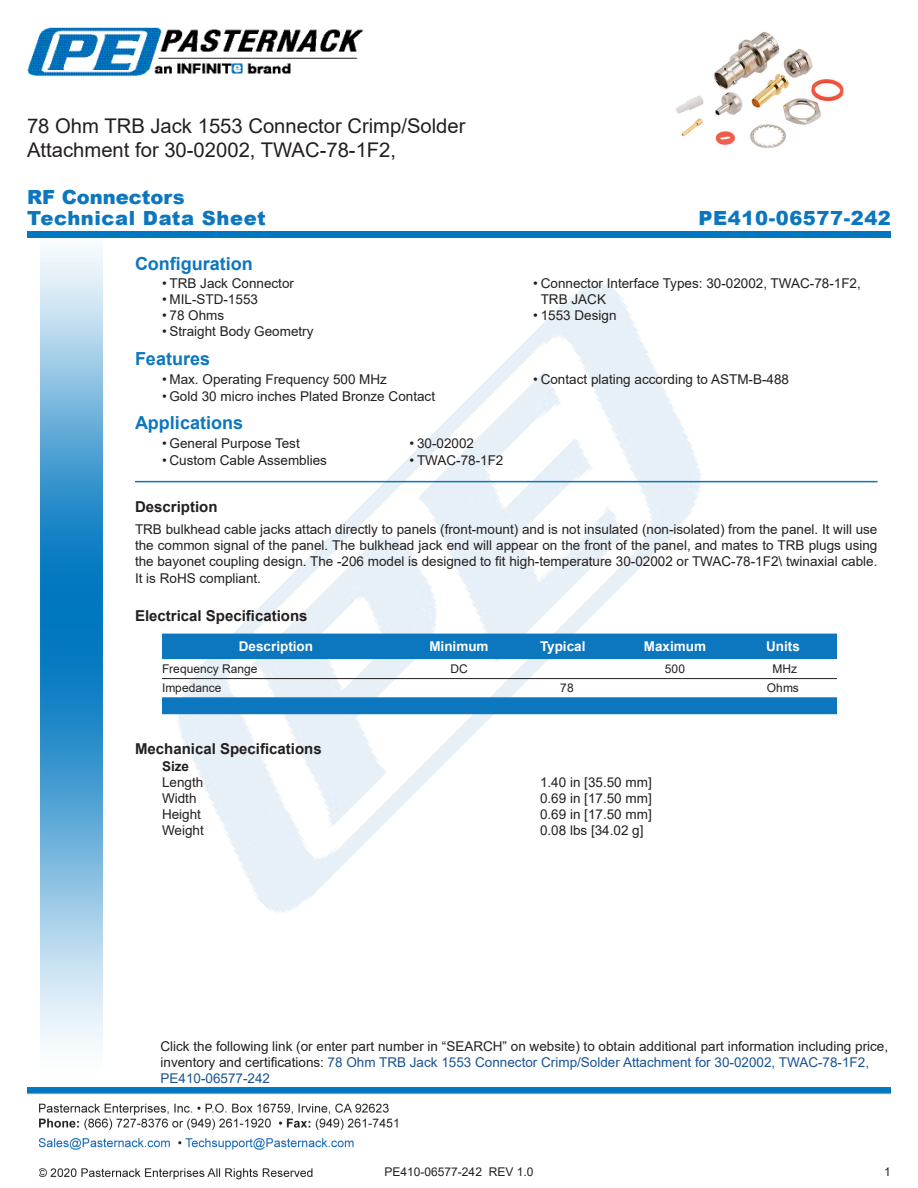
<style>
.page{position:relative;width:918px;height:1188px;background:#fff}
.page>*{position:absolute;margin:0;border:0;box-sizing:border-box;transform-origin:0 0}
.Web_Description_Para{font:20.25px/24.3px "Arial";color:#231f20}
.t1{font:900 19.5px "Arial";letter-spacing:.03em;color:#0c77be}
.t2{font:900 19.5px "Arial";color:#0c77be}
.Head1{font:700 18px "Arial";color:#0c77be}
.Head1-2{font:700 15px "Arial";color:#231f20}
.MarketingDescription{font:13.5px/16.2px "Arial";color:#231f20}
.Description_and_PN_L{font:13.5px/16.2px "Arial";color:#231f20}
.Specs_Para{font:13.5px "Arial";color:#231f20}
.Table-Header{font:700 13.5px "Arial";color:#fff}
.Head2_after_Head1{font:700 13.5px "Arial";color:#231f20}
.Table-Body{font:12px "Arial";color:#231f20}
.s1{color:#1a5392}
</style>
<div class="page">
<img style="left:39px;top:1103px;width:359px;height:77px">
<img style="left:102px;top:248px;width:719px;height:722px">
<img style="left:40px;top:237px;width:62px;height:811px">
<img style="left:27px;top:1088px;width:864px;height:7px">
<div style="left:27px;top:231px;width:864px;height:6px;background:#0177c0"></div>
<img style="left:27px;top:27px;width:337px;height:50px">
<hr style="left:135px;top:481px;width:743px;height:1px;background:#0c77be">
<div style="left:162px;top:634px;width:675px;height:25px;background:#0c77be"></div>
<hr style="left:162px;top:678px;width:675px;height:1px;background:#231f20">
<div style="left:162px;top:698px;width:675px;height:16px;background:#0c77be"></div>
<img style="left:676px;top:32px;width:168px;height:116px">
<h1 class="Web_Description_Para" style="left:27px;top:114px;width:440px">78 Ohm TRB Jack 1553 Connector Crimp/Solder<br>Attachment for 30-02002, TWAC-78-1F2,</h1>
<p class="t2" style="left:27px;top:183px;width:159px">RF Connectors</p>
<p class="t1" style="left:27px;top:204px;width:240px">Technical Data Sheet</p>
<p class="t1" style="left:699px;top:203px;width:194px">PE410-06577-242</p>
<p class="Head1" style="left:135px;top:251px;width:119px">Configuration</p>
<p class="MarketingDescription" style="left:162px;top:275px;width:134px">• TRB Jack Connector</p>
<p class="MarketingDescription" style="left:162px;top:291px;width:98px">• MIL-STD-1553</p>
<p class="MarketingDescription" style="left:162px;top:307px;width:64px">• 78 Ohms</p>
<p class="MarketingDescription" style="left:162px;top:324px;width:153px">• Straight Body Geometry</p>
<p class="Head1" style="left:135px;top:346px;width:77px">Features</p>
<p class="MarketingDescription" style="left:162px;top:371px;width:227px">• Max. Operating Frequency 500 MHz</p>
<p class="MarketingDescription" style="left:162px;top:388px;width:275px">• Gold 30 micro inches Plated Bronze Contact</p>
<p class="Head1" style="left:135px;top:410px;width:110px">Applications</p>
<p class="MarketingDescription" style="left:162px;top:436px;width:139px">• General Purpose Test</p>
<p class="MarketingDescription" style="left:162px;top:452px;width:167px">• Custom Cable Assemblies</p>
<p class="MarketingDescription" style="left:410px;top:436px;width:66px">• 30-02002</p>
<p class="MarketingDescription" style="left:410px;top:452px;width:96px">• TWAC-78-1F2</p>
<p class="MarketingDescription" style="left:541px;top:275px;width:322px;text-indent:-8px">• Connector Interface Types: 30-02002, TWAC-78-1F2,<br>TRB JACK</p>
<p class="MarketingDescription" style="left:533px;top:307px;width:85px">• 1553 Design</p>
<p class="MarketingDescription" style="left:533px;top:371px;width:257px">• Contact plating according to ASTM-B-488</p>
<p class="Head1-2" style="left:135px;top:497px;width:84px">Description</p>
<p class="MarketingDescription" style="left:135px;top:521px;width:744px;text-align:justify">TRB bulkhead cable jacks attach directly to panels (front-mount) and is not insulated (non-isolated) from the panel. It will use the common signal of the panel. The bulkhead jack end will appear on the front of the panel, and mates to TRB plugs using the bayonet coupling design. The -206 model is designed to fit high-temperature 30-02002 or TWAC-78-1F2\ twinaxial cable.<br>It is RoHS compliant.</p>
<p class="Head1-2" style="left:135px;top:605px;width:174px">Electrical Specifications</p>
<p class="Table-Header" style="left:239px;top:637px;width:76px">Description</p>
<p class="Table-Header" style="left:429px;top:637px;width:61px">Minimum</p>
<p class="Table-Header" style="left:540px;top:637px;width:47px">Typical</p>
<p class="Table-Header" style="left:644px;top:637px;width:64px">Maximum</p>
<p class="Table-Header" style="left:766px;top:637px;width:35px">Units</p>
<p class="Table-Body" style="left:162px;top:660px;width:97px">Frequency Range</p>
<p class="Table-Body" style="left:450px;top:660px;width:19px">DC</p>
<p class="Table-Body" style="left:665px;top:660px;width:22px">500</p>
<p class="Table-Body" style="left:772px;top:660px;width:26px">MHz</p>
<p class="Table-Body" style="left:162px;top:680px;width:61px">Impedance</p>
<p class="Table-Body" style="left:560px;top:680px;width:15px">78</p>
<p class="Table-Body" style="left:767px;top:680px;width:34px">Ohms</p>
<p class="Head1-2" style="left:135px;top:738px;width:188px">Mechanical Specifications</p>
<p class="Head2_after_Head1" style="left:162px;top:756px;width:29px">Size</p>
<p class="Specs_Para" style="left:162px;top:773px;width:43px">Length</p>
<p class="Specs_Para" style="left:540px;top:773px;width:113px">1.40 in [35.50 mm]</p>
<p class="Specs_Para" style="left:162px;top:789px;width:36px">Width</p>
<p class="Specs_Para" style="left:540px;top:789px;width:113px">0.69 in [17.50 mm]</p>
<p class="Specs_Para" style="left:162px;top:805px;width:41px">Height</p>
<p class="Specs_Para" style="left:540px;top:805px;width:113px">0.69 in [17.50 mm]</p>
<p class="Specs_Para" style="left:162px;top:821px;width:43px">Weight</p>
<p class="Specs_Para" style="left:540px;top:821px;width:105px">0.08 lbs [34.02 g]</p>
<p class="Description_and_PN_L" style="left:160px;top:1038px;width:729px">Click the following link (or enter part number in “SEARCH” on website) to obtain additional part information including price, inventory and certifications: <span class="s1">78 Ohm TRB Jack 1553 Connector Crimp/Solder Attachment for 30-02002, TWAC-78-1F2,<br>PE410-06577-242</span></p>
<p class="Table-Body" style="left:385px;top:1163px;width:150px">PE410-06577-242 REV 1.0</p>
<p class="Table-Body" style="left:884px;top:1163px;width:8px">1</p>
</div>
